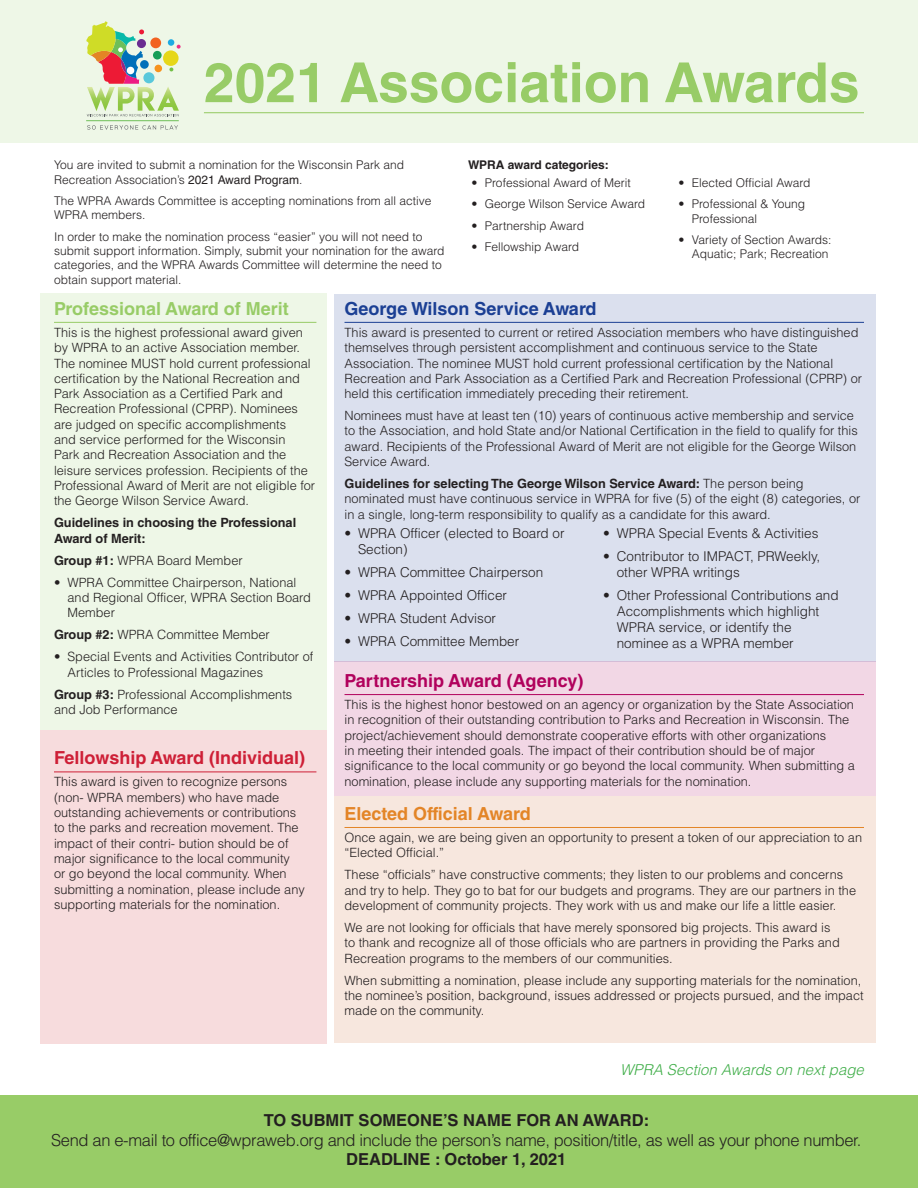
<style>
.page{position:relative;width:918px;height:1188px;background:#fff}
.page>*{position:absolute;margin:0;border:0;box-sizing:border-box;transform-origin:0 0}
.t1{font:700 55.2px "Helvetica LT Std";color:#98cc67}
.t2{font:700 18px "Helvetica LT Std";color:#ce1f36}
.t3{font:700 18px "Helvetica LT Std";color:#98cc67}
.t4{font:700 18px "Helvetica LT Std";color:#1b3f94}
.t5{font:700 18px "Helvetica LT Std";color:#b1015c}
.t6{font:700 18px "Helvetica LT Std";color:#e38527}
.t7{font:300 16.5px "Helvetica LT Std";letter-spacing:-.02em;color:#231f20}
.t8{font:700 16.5px "Helvetica LT Std";color:#231f20}
.t9{font:italic 300 15px "Helvetica LT Std";color:#40ae49}
.t10{font:300 13.5px/16.2px "Helvetica LT Std";color:#231f20}
.t11{font:300 12.75px/15.3px "Helvetica LT Std";color:#231f20}
.t12{font:700 12.75px/15.3px "Helvetica LT Std";color:#231f20}
.t13{font:300 12px/14.4px "Helvetica LT Std";color:#231f20}
.t14{font:700 12px "Helvetica LT Std";color:#231f20}
.s1{font-weight:400}
.s2{font-weight:700}
</style>
<div class="page">
<div style="left:0;top:0;width:918px;height:143px;background:#eef7e7"></div>
<div style="left:40px;top:294px;width:287px;height:436px;background:#eef7e7"></div>
<div style="left:334px;top:294px;width:542px;height:368px;background:#dbe0ee"></div>
<div style="left:334px;top:662px;width:542px;height:134px;background:#f2d7e5"></div>
<div style="left:334px;top:796px;width:542px;height:247px;background:#f7e7de"></div>
<div style="left:40px;top:730px;width:287px;height:313px;background:#f7dcdd"></div>
<hr style="left:204px;top:112px;width:660px;height:1px;background:#98cc67">
<svg style="left:87px;top:125px;width:91px;height:5px"></svg>
<svg style="left:86px;top:21px;width:95px;height:95px"></svg>
<hr style="left:86px;top:120px;width:93px;height:1px;background:#6ebf59">
<div style="left:0;top:1096px;width:918px;height:92px;background:#98cc67"></div>
<hr style="left:54px;top:322px;width:262px;height:1px;background:#98cc67">
<hr style="left:54px;top:771px;width:262px;height:1px;background:#ce1f36">
<hr style="left:345px;top:322px;width:519px;height:1px;background:#1b3f94">
<hr style="left:345px;top:694px;width:519px;height:1px;background:#b1015c">
<hr style="left:345px;top:827px;width:519px;height:1px;background:#e38527">
<p class="t1" style="left:204px;top:49px;width:657px">2021 Association Awards</p>
<p class="t13" style="left:54px;top:158px;width:352px">You are invited to submit a nomination for the Wisconsin Park and<br>Recreation Association’s <span class="s1">2021 Award Program</span>.</p>
<p class="t13" style="left:54px;top:193px;width:379px">The WPRA Awards Committee is accepting nominations from all active<br>WPRA members.</p>
<p class="t13" style="left:54px;top:229px;width:392px">In order to make the nomination process “easier” you will not need to submit support information. Simply, submit your nomination for the award categories, and the WPRA Awards Committee will determine the need to obtain support material.</p>
<p class="t14" style="left:468px;top:158px;width:142px">WPRA award categories:</p>
<p class="t13" style="left:471px;top:176px;width:161px">• Professional Award of Merit</p>
<p class="t13" style="left:471px;top:197px;width:175px">• George Wilson Service Award</p>
<p class="t13" style="left:471px;top:218px;width:114px">• Partnership Award</p>
<p class="t13" style="left:471px;top:239px;width:109px">• Fellowship Award</p>
<p class="t13" style="left:678px;top:176px;width:134px">• Elected Official Award</p>
<p class="t13" style="left:692px;top:197px;width:115px;text-indent:-14px">• Professional &amp; Young<br>Professional</p>
<p class="t13" style="left:678px;top:232px;width:155px;text-align:right">• Variety of Section Awards:<br>Aquatic; Park; Recreation</p>
<p class="t3" style="left:54px;top:298px;width:236px">Professional Award of Merit</p>
<p class="t11" style="left:54px;top:325px;width:263px">This is the highest professional award given by WPRA to an active Association member.<br>The nominee MUST hold current professional certification by the National Recreation and Park Association as a Certified Park and Recreation Professional (CPRP). Nominees are judged on specific accomplishments<br>and service performed for the Wisconsin<br>Park and Recreation Association and the leisure services profession. Recipients of the Professional Award of Merit are not eligible for the George Wilson Service Award.</p>
<p class="t12" style="left:54px;top:515px;width:244px">Guidelines in choosing the Professional<br>Award of Merit:</p>
<p class="t11" style="left:54px;top:552px;width:190px"><span class="s2">Group #1:</span> WPRA Board Member</p>
<p class="t11" style="left:68px;top:574px;width:245px;text-indent:-14px">• WPRA Committee Chairperson, National and Regional Officer, WPRA Section Board<br>Member</p>
<p class="t11" style="left:54px;top:627px;width:217px"><span class="s2">Group #2:</span> WPRA Committee Member</p>
<p class="t11" style="left:68px;top:649px;width:247px;text-indent:-14px">• Special Events and Activities Contributor of<br>Articles to Professional Magazines</p>
<p class="t11" style="left:54px;top:686px;width:240px"><span class="s2">Group #3:</span> Professional Accomplishments and Job Performance</p>
<p class="t2" style="left:54px;top:747px;width:253px">Fellowship Award (Individual)</p>
<p class="t11" style="left:54px;top:774px;width:252px">This award is given to recognize persons (non- WPRA members) who have made outstanding achievements or contributions to the parks and recreation movement. The impact of their contri- bution should be of major significance to the local community<br>or go beyond the local community. When submitting a nomination, please include any supporting materials for the nomination.</p>
<p class="t4" style="left:345px;top:298px;width:254px">George Wilson Service Award</p>
<p class="t11" style="left:345px;top:325px;width:519px">This award is presented to current or retired Association members who have distinguished themselves through persistent accomplishment and continuous service to the State Association. The nominee MUST hold current professional certification by the National Recreation and Park Association as a Certified Park and Recreation Professional (CPRP) or held this certification immediately preceding their retirement.</p>
<p class="t11" style="left:345px;top:408px;width:515px">Nominees must have at least ten (10) years of continuous active membership and service to the Association, and hold State and/or National Certification in the field to qualify for this award. Recipients of the Professional Award of Merit are not eligible for the George Wilson Service Award.</p>
<p class="t11" style="left:345px;top:476px;width:517px"><span class="s2">Guidelines for selecting The George Wilson Service Award:</span> The person being nominated must have continuous service in WPRA for five (5) of the eight (8) categories, or in a single, long-term responsibility to qualify as a candidate for this award.</p>
<p class="t10" style="left:358px;top:525px;width:208px;text-indent:-14px">• WPRA Officer (elected to Board or<br>Section)</p>
<p class="t10" style="left:345px;top:564px;width:200px">• WPRA Committee Chairperson</p>
<p class="t10" style="left:345px;top:587px;width:164px">• WPRA Appointed Officer</p>
<p class="t10" style="left:345px;top:610px;width:153px">• WPRA Student Advisor</p>
<p class="t10" style="left:345px;top:633px;width:176px">• WPRA Committee Member</p>
<p class="t10" style="left:603px;top:525px;width:217px">• WPRA Special Events &amp; Activities</p>
<p class="t10" style="left:617px;top:548px;width:205px;text-indent:-14px">• Contributor to IMPACT, PRWeekly, other WPRA writings</p>
<p class="t10" style="left:617px;top:587px;width:223px;text-indent:-14px">• Other Professional Contributions and<br>Accomplishments which highlight<br>WPRA service, or identify the nominee as a WPRA member</p>
<p class="t5" style="left:345px;top:670px;width:241px">Partnership Award (Agency)</p>
<p class="t11" style="left:345px;top:697px;width:512px">This is the highest honor bestowed on an agency or organization by the State Association in recognition of their outstanding contribution to Parks and Recreation in Wisconsin. The project/achievement should demonstrate cooperative efforts with other organizations<br>in meeting their intended goals. The impact of their contribution should be of major significance to the local community or go beyond the local community. When submitting a nomination, please include any supporting materials for the nomination.</p>
<p class="t6" style="left:345px;top:803px;width:188px">Elected Official Award</p>
<p class="t11" style="left:345px;top:830px;width:519px">Once again, we are being given an opportunity to present a token of our appreciation to an “Elected Official.”</p>
<p class="t11" style="left:345px;top:867px;width:513px">These “officials” have constructive comments; they listen to our problems and concerns and try to help. They go to bat for our budgets and programs. They are our partners in the development of community projects. They work with us and make our life a little easier.</p>
<p class="t11" style="left:345px;top:920px;width:497px">We are not looking for officials that have merely sponsored big projects. This award is to thank and recognize all of those officials who are partners in providing the Parks and<br>Recreation programs to the members of our communities.</p>
<p class="t11" style="left:345px;top:972px;width:521px">When submitting a nomination, please include any supporting materials for the nomination, the nominee’s position, background, issues addressed or projects pursued, and the impact made on the community.</p>
<p class="t9" style="left:620px;top:1060px;width:245px">WPRA Section Awards on next page</p>
<p class="t8" style="left:264px;top:1110px;width:387px">TO SUBMIT SOMEONE’S NAME FOR AN AWARD:</p>
<p class="t7" style="left:51px;top:1129px;width:812px">Send an e-mail to office@wpraweb.org and include the person’s name, position/title, as well as your phone number.</p>
<p class="t8" style="left:346px;top:1150px;width:222px">DEADLINE : October 1, 2021</p>
</div>
